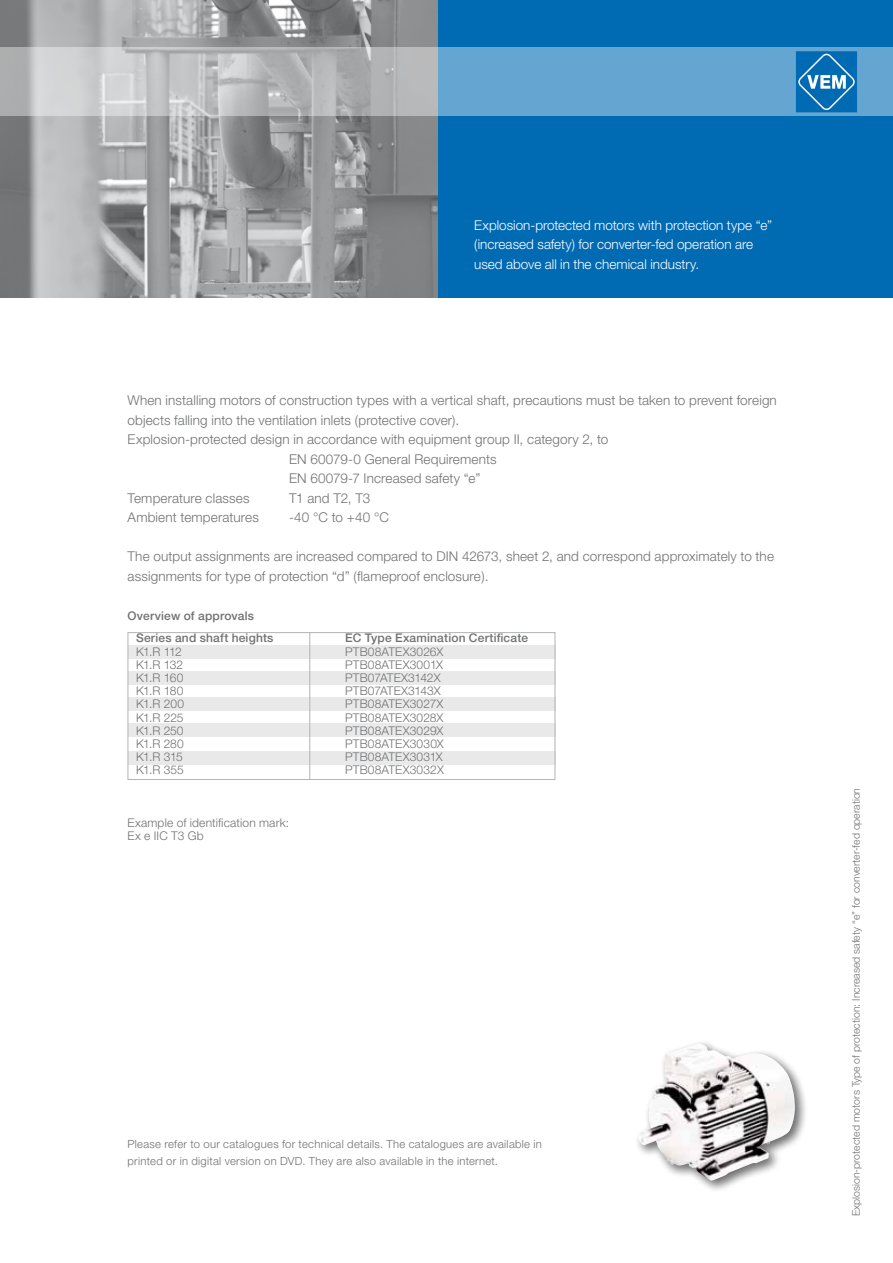
<style>
.page{position:relative;width:893px;height:1263px;background:#fff}
.page>*{position:absolute;margin:0;border:0;box-sizing:border-box;transform-origin:0 0}
.t1{font:300 13.5px/19.5px "Helvetica Neue";letter-spacing:.01em;color:#707172}
.t2{font:300 13.5px/19.5px "Helvetica Neue";color:#fff}
.t3{font:300 12px/13.2px "Helvetica Neue";letter-spacing:.015em;color:#707172}
.t4{font:500 12px/22.2px "Helvetica Neue";letter-spacing:.015em;color:#707172}
.t5{font:300 11.25px/16.5px "Helvetica Neue";letter-spacing:.025em;color:#707172}
.t6{font:300 10.5px "Helvetica Neue";color:#707172}
</style>
<div class="page">
<div style="left:128px;top:645px;width:427px;height:13px;background:#e9e9ea"></div>
<div style="left:0;top:0;width:893px;height:298px;background:#006ab3"></div>
<img style="left:0;top:0;width:438px;height:298px">
<div style="left:128px;top:751px;width:427px;height:13px;background:#e9e9ea"></div>
<div style="left:128px;top:723px;width:427px;height:13px;background:#e9e9ea"></div>
<div style="left:128px;top:698px;width:427px;height:13px;background:#e9e9ea"></div>
<div style="left:128px;top:671px;width:427px;height:14px;background:#e9e9ea"></div>
<div style="left:634px;top:1039px;width:174px;height:154px;background:#000;opacity:.35"></div>
<hr style="left:309px;top:632px;width:1px;height:147px;background:#b1b3b4">
<div style="left:128px;top:632px;width:427px;height:148px;border:1px solid #b1b3b4"></div>
<svg style="left:0;top:48px;width:893px;height:68px;background:#93b2c7"></svg>
<div style="left:796px;top:51px;width:61px;height:61px;background:#006ab3"></div>
<svg style="left:798px;top:54px;width:57px;height:56px"></svg>
<p class="t2" style="left:474px;top:215px;width:300px">Explosion-protected motors with protection type “e” (increased safety) for converter-fed operation are used above all in the chemical industry.</p>
<p class="t1" style="left:128px;top:390px;width:651px">When installing motors of construction types with a vertical shaft, precautions must be taken to prevent foreign</p>
<p class="t1" style="left:128px;top:410px;width:333px">objects falling into the ventilation inlets (protective cover).</p>
<p class="t1" style="left:128px;top:429px;width:482px">Explosion-protected design in accordance with equipment group II, category 2, to</p>
<p class="t1" style="left:289px;top:449px;width:209px">EN 60079-0 General Requirements</p>
<p class="t1" style="left:289px;top:468px;width:193px">EN 60079-7 Increased safety “e”</p>
<p class="t1" style="left:128px;top:488px;width:123px">Temperature classes</p>
<p class="t1" style="left:289px;top:488px;width:83px">T1 and T2, T3</p>
<p class="t1" style="left:128px;top:507px;width:133px">Ambient temperatures</p>
<p class="t1" style="left:289px;top:507px;width:101px">-40 °C to +40 °C</p>
<p class="t1" style="left:128px;top:546px;width:648px">The output assignments are increased compared to DIN 42673, sheet 2, and correspond approximately to the assignments for type of protection “d” (flameproof enclosure).</p>
<p class="t4" style="left:136px;top:605px;width:139px;text-indent:-9px">Overview of approvals<br>Series and shaft heights</p>
<p class="t4" style="left:345px;top:627px;width:184px">EC Type Examination Certificate</p>
<p class="t3" style="left:136px;top:644px;width:47px">K1.R 112</p>
<p class="t3" style="left:345px;top:644px;width:100px">PTB08ATEX3026X</p>
<p class="t3" style="left:136px;top:658px;width:49px">K1.R 132</p>
<p class="t3" style="left:345px;top:658px;width:99px">PTB08ATEX3001X</p>
<p class="t3" style="left:136px;top:671px;width:49px">K1.R 160</p>
<p class="t3" style="left:345px;top:671px;width:97px">PTB07ATEX3142X</p>
<p class="t3" style="left:136px;top:684px;width:49px">K1.R 180</p>
<p class="t3" style="left:345px;top:684px;width:97px">PTB07ATEX3143X</p>
<p class="t3" style="left:136px;top:697px;width:49px">K1.R 200</p>
<p class="t3" style="left:345px;top:697px;width:100px">PTB08ATEX3027X</p>
<p class="t3" style="left:136px;top:710px;width:49px">K1.R 225</p>
<p class="t3" style="left:345px;top:710px;width:100px">PTB08ATEX3028X</p>
<p class="t3" style="left:136px;top:724px;width:49px">K1.R 250</p>
<p class="t3" style="left:345px;top:724px;width:100px">PTB08ATEX3029X</p>
<p class="t3" style="left:136px;top:737px;width:49px">K1.R 280</p>
<p class="t3" style="left:345px;top:737px;width:100px">PTB08ATEX3030X</p>
<p class="t3" style="left:136px;top:750px;width:48px">K1.R 315</p>
<p class="t3" style="left:345px;top:750px;width:99px">PTB08ATEX3031X</p>
<p class="t3" style="left:136px;top:763px;width:49px">K1.R 355</p>
<p class="t3" style="left:345px;top:763px;width:100px">PTB08ATEX3032X</p>
<p class="t3" style="left:128px;top:816px;width:163px">Example of identification mark:<br>Ex e IIC T3 Gb</p>
<p class="t5" style="left:128px;top:1136px;width:416px">Please refer to our catalogues for technical details. The catalogues are available in printed or in digital version on DVD. They are also available in the internet.</p>
<p class="t6" style="left:849px;top:1216px;width:430px;rotate:-90deg">Explosion-protected motors Type of protection: Increased safety “e” for converter-fed operation</p>
</div>
